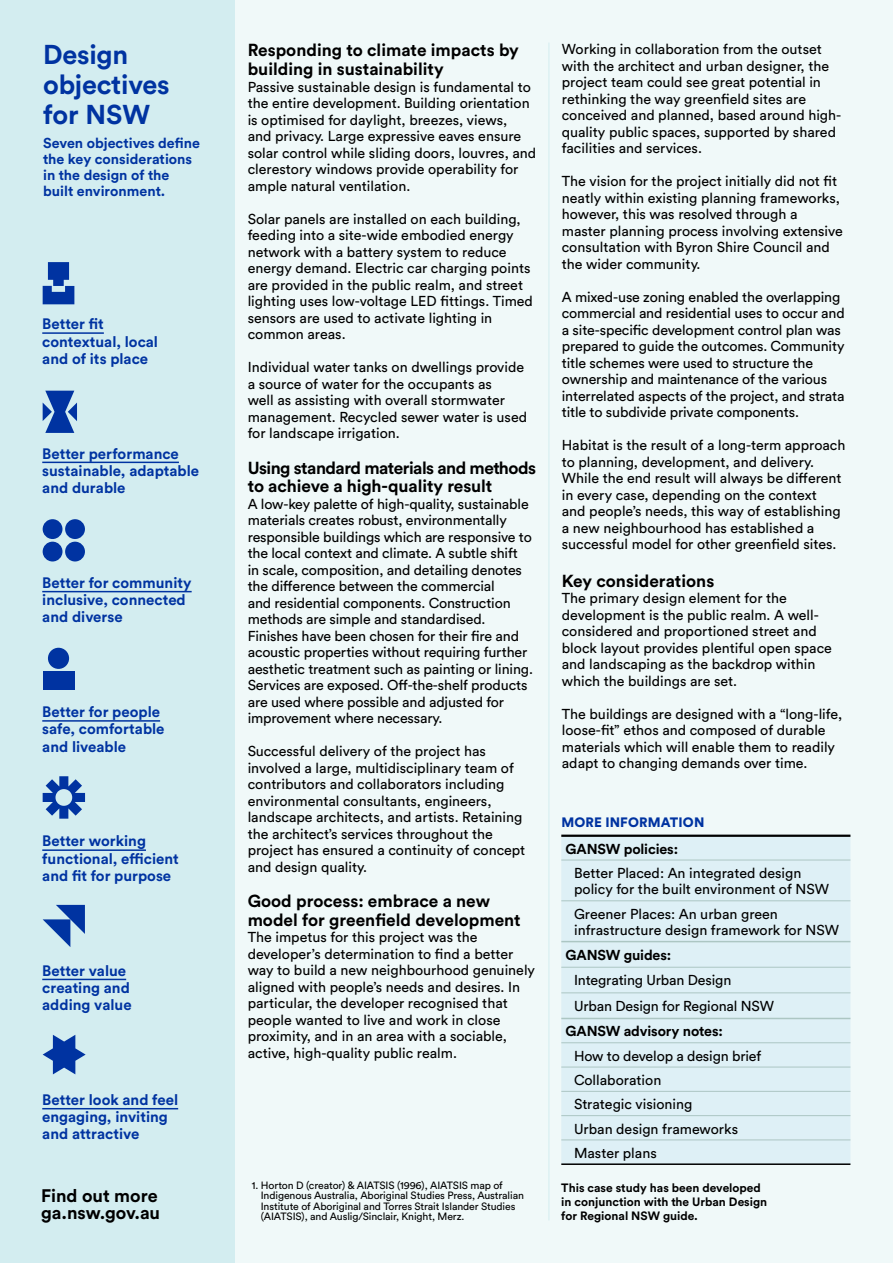
<style>
.page{position:relative;width:893px;height:1263px;background:#f0f9f9}
.page>*{position:absolute;margin:0;border:0;box-sizing:border-box;transform-origin:0 0}
.t1{font:700 27px/30px "Circular Std";letter-spacing:-.01em;color:#0033a1}
.t2{font:700 18px/17.2px "Circular Std";color:#000}
.GANSW_subheads{font:700 17.25px/18.8px "Circular Std";color:#000}
.GANSW_subheads-2{font:700 17.25px/18.8px "Circular Std";letter-spacing:-.03em;color:#000}
.t3{font:700 15px/17.2px "Circular Std";color:#0033a1}
.GANSW_Body_Case__9_5{font:14.25px/16.5px "Circular Std";color:#000}
.t4{font:700 14.25px/15.8px "Circular Std";color:#0033a1}
.GANSW_Body_Case__9_5-2{font:700 14.25px "Circular Std";letter-spacing:-.01em;color:#000}
.GANSW_QuickFacts{font:900 13.5px "Circular Std";letter-spacing:.01em;color:#0033a1}
.GANSW_Body_Case__9_5-3{font:700 12px/14.2px "Circular Std";color:#000}
.Reference_with_Line{font:10.5px/10.5px "Circular Std";letter-spacing:-.01em;color:#000}
</style>
<div class="page">
<div style="left:0;top:0;width:235px;height:1263px;background:#d3edf0"></div>
<hr style="left:42px;top:332px;width:62px;height:2px;background:#0033a1">
<hr style="left:42px;top:462px;width:137px;height:1px;background:#0033a1">
<hr style="left:42px;top:591px;width:150px;height:1px;background:#0033a1">
<hr style="left:42px;top:720px;width:118px;height:2px;background:#0033a1">
<hr style="left:42px;top:849px;width:104px;height:2px;background:#0033a1">
<hr style="left:42px;top:979px;width:84px;height:1px;background:#0033a1">
<hr style="left:42px;top:1108px;width:136px;height:1px;background:#0033a1">
<svg style="left:43px;top:262px;width:31px;height:42px"></svg>
<svg style="left:43px;top:391px;width:34px;height:42px"></svg>
<svg style="left:43px;top:776px;width:42px;height:43px"></svg>
<div style="left:43px;top:671px;width:31px;height:19px;background:#0033a1"></div>
<div style="left:48px;top:648px;width:21px;height:21px;background:#0033a1;border-radius:50%"></div>
<div style="left:43px;top:519px;width:19px;height:20px;background:#0033a1;border-radius:50%"></div>
<div style="left:65px;top:519px;width:20px;height:20px;background:#0033a1;border-radius:50%"></div>
<div style="left:43px;top:542px;width:19px;height:19px;background:#0033a1;border-radius:50%"></div>
<div style="left:65px;top:542px;width:20px;height:19px;background:#0033a1;border-radius:50%"></div>
<svg style="left:43px;top:1035px;width:43px;height:39px"></svg>
<svg style="left:43px;top:905px;width:42px;height:42px"></svg>
<hr style="left:549px;top:43px;width:1px;height:1177px;background:#d3edf0">
<div style="left:561px;top:837px;width:289px;height:326px;background:#def0f6"></div>
<hr style="left:561px;top:1163px;width:289px;height:2px;background:#000">
<hr style="left:561px;top:835px;width:289px;height:2px;background:#000">
<hr style="left:561px;top:860px;width:289px;height:1px;background:#acc6c3">
<hr style="left:561px;top:900px;width:289px;height:1px;background:#acc6c3">
<hr style="left:561px;top:967px;width:289px;height:1px;background:#acc6c3">
<hr style="left:561px;top:992px;width:289px;height:1px;background:#acc6c3">
<hr style="left:561px;top:1042px;width:289px;height:1px;background:#acc6c3">
<hr style="left:561px;top:1067px;width:289px;height:1px;background:#acc6c3">
<hr style="left:561px;top:1091px;width:289px;height:1px;background:#acc6c3">
<hr style="left:561px;top:1115px;width:289px;height:1px;background:#acc6c3">
<hr style="left:561px;top:1139px;width:289px;height:1px;background:#acc6c3">
<hr style="left:561px;top:1018px;width:289px;height:1px;background:#acc6c3">
<hr style="left:561px;top:941px;width:289px;height:1px;background:#acc6c3">
<h1 class="t1" style="left:43px;top:39px;width:128px">Design objectives for NSW</h1>
<p class="t4" style="left:43px;top:135px;width:158px">Seven objectives define the key considerations in the design of the built environment.</p>
<p class="t3" style="left:42px;top:315px;width:117px">Better fit contextual, local and of its place</p>
<p class="t3" style="left:42px;top:444px;width:158px">Better performance sustainable, adaptable and durable</p>
<p class="t3" style="left:42px;top:574px;width:151px">Better for community inclusive, connected and diverse</p>
<p class="t3" style="left:42px;top:703px;width:124px">Better for people safe, comfortable and liveable</p>
<p class="t3" style="left:42px;top:832px;width:138px">Better working functional, efficient and fit for purpose</p>
<p class="t3" style="left:42px;top:961px;width:91px">Better value creating and adding value</p>
<p class="t3" style="left:42px;top:1091px;width:137px">Better look and feel engaging, inviting and attractive</p>
<p class="t2" style="left:41px;top:1186px;width:121px">Find out more ga.nsw.gov.au</p>
<p class="GANSW_subheads" style="left:248px;top:41px;width:273px">Responding to climate impacts by building in sustainability</p>
<p class="GANSW_Body_Case__9_5" style="left:248px;top:78px;width:290px">Passive sustainable design is fundamental to the entire development. Building orientation is optimised for daylight, breezes, views,<br>and privacy. Large expressive eaves ensure solar control while sliding doors, louvres, and clerestory windows provide operability for ample natural ventilation.</p>
<p class="GANSW_Body_Case__9_5" style="left:248px;top:210px;width:287px">Solar panels are installed on each building, feeding into a site-wide embodied energy network with a battery system to reduce energy demand. Electric car charging points are provided in the public realm, and street lighting uses low-voltage LED fittings. Timed sensors are used to activate lighting in common areas.</p>
<p class="GANSW_Body_Case__9_5" style="left:248px;top:359px;width:281px">Individual water tanks on dwellings provide a source of water for the occupants as<br>well as assisting with overall stormwater management. Recycled sewer water is used for landscape irrigation.</p>
<p class="GANSW_subheads-2" style="left:248px;top:458px;width:290px">Using standard materials and methods to achieve a high-quality result</p>
<p class="GANSW_Body_Case__9_5" style="left:248px;top:495px;width:287px">A low-key palette of high-quality, sustainable materials creates robust, environmentally responsible buildings which are responsive to the local context and climate. A subtle shift<br>in scale, composition, and detailing denotes the difference between the commercial<br>and residential components. Construction methods are simple and standardised.<br>Finishes have been chosen for their fire and acoustic properties without requiring further aesthetic treatment such as painting or lining.<br>Services are exposed. Off-the-shelf products are used where possible and adjusted for improvement where necessary.</p>
<p class="GANSW_Body_Case__9_5" style="left:248px;top:743px;width:279px">Successful delivery of the project has involved a large, multidisciplinary team of contributors and collaborators including environmental consultants, engineers, landscape architects, and artists. Retaining the architect’s services throughout the project has ensured a continuity of concept and design quality.</p>
<p class="GANSW_subheads" style="left:248px;top:891px;width:274px">Good process: embrace a new model for greenfield development</p>
<p class="GANSW_Body_Case__9_5" style="left:248px;top:929px;width:289px">The impetus for this project was the developer’s determination to find a better way to build a new neighbourhood genuinely aligned with people’s needs and desires. In particular, the developer recognised that people wanted to live and work in close proximity, and in an area with a sociable, active, high-quality public realm.</p>
<p class="Reference_with_Line" style="left:261px;top:1180px;width:265px;text-indent:-9px">1. Horton D (creator) &amp; AIATSIS (1996), AIATSIS map of Indigenous Australia, Aboriginal Studies Press, Australian Institute of Aboriginal and Torres Strait Islander Studies (AIATSIS), and Auslig/Sinclair, Knight, Merz.</p>
<p class="GANSW_Body_Case__9_5" style="left:562px;top:41px;width:281px">Working in collaboration from the outset with the architect and urban designer, the project team could see great potential in rethinking the way greenfield sites are conceived and planned, based around high&shy;quality public spaces, supported by shared facilities and services.</p>
<p class="GANSW_Body_Case__9_5" style="left:562px;top:173px;width:283px">The vision for the project initially did not fit neatly within existing planning frameworks, however, this was resolved through a master planning process involving extensive consultation with Byron Shire Council and the wider community.</p>
<p class="GANSW_Body_Case__9_5" style="left:562px;top:288px;width:285px">A mixed-use zoning enabled the overlapping commercial and residential uses to occur and a site-specific development control plan was prepared to guide the outcomes. Community title schemes were used to structure the ownership and maintenance of the various interrelated aspects of the project, and strata title to subdivide private components.</p>
<p class="GANSW_Body_Case__9_5" style="left:562px;top:437px;width:285px">Habitat is the result of a long-term approach to planning, development, and delivery.<br>While the end result will always be different in every case, depending on the context<br>and people’s needs, this way of establishing a new neighbourhood has established a successful model for other greenfield sites.</p>
<p class="GANSW_subheads" style="left:562px;top:571px;width:154px">Key considerations</p>
<p class="GANSW_Body_Case__9_5" style="left:562px;top:590px;width:272px">The primary design element for the development is the public realm. A well&shy;considered and proportioned street and block layout provides plentiful open space and landscaping as the backdrop within which the buildings are set.</p>
<p class="GANSW_Body_Case__9_5" style="left:562px;top:705px;width:282px">The buildings are designed with a “long-life, loose-fit” ethos and composed of durable materials which will enable them to readily adapt to changing demands over time.</p>
<p class="GANSW_QuickFacts" style="left:561px;top:813px;width:145px">MORE INFORMATION</p>
<p class="GANSW_Body_Case__9_5-2" style="left:566px;top:839px;width:114px">GANSW policies:</p>
<p class="GANSW_Body_Case__9_5" style="left:574px;top:864px;width:257px">Better Placed: An integrated design policy for the built environment of NSW</p>
<p class="GANSW_Body_Case__9_5" style="left:574px;top:905px;width:267px">Greener Places: An urban green infrastructure design framework for NSW</p>
<p class="GANSW_Body_Case__9_5-2" style="left:566px;top:945px;width:107px">GANSW guides:</p>
<p class="GANSW_Body_Case__9_5" style="left:574px;top:972px;width:159px">Integrating Urban Design</p>
<p class="GANSW_Body_Case__9_5" style="left:574px;top:997px;width:202px">Urban Design for Regional NSW</p>
<p class="GANSW_Body_Case__9_5-2" style="left:566px;top:1022px;width:159px">GANSW advisory notes:</p>
<p class="GANSW_Body_Case__9_5" style="left:574px;top:1047px;width:189px">How to develop a design brief</p>
<p class="GANSW_Body_Case__9_5" style="left:574px;top:1071px;width:89px">Collaboration</p>
<p class="GANSW_Body_Case__9_5" style="left:574px;top:1096px;width:120px">Strategic visioning</p>
<p class="GANSW_Body_Case__9_5" style="left:574px;top:1120px;width:166px">Urban design frameworks</p>
<p class="GANSW_Body_Case__9_5" style="left:574px;top:1144px;width:84px">Master plans</p>
<p class="GANSW_Body_Case__9_5-3" style="left:561px;top:1180px;width:207px">This case study has been developed in conjunction with the Urban Design for Regional NSW guide.</p>
</div>
